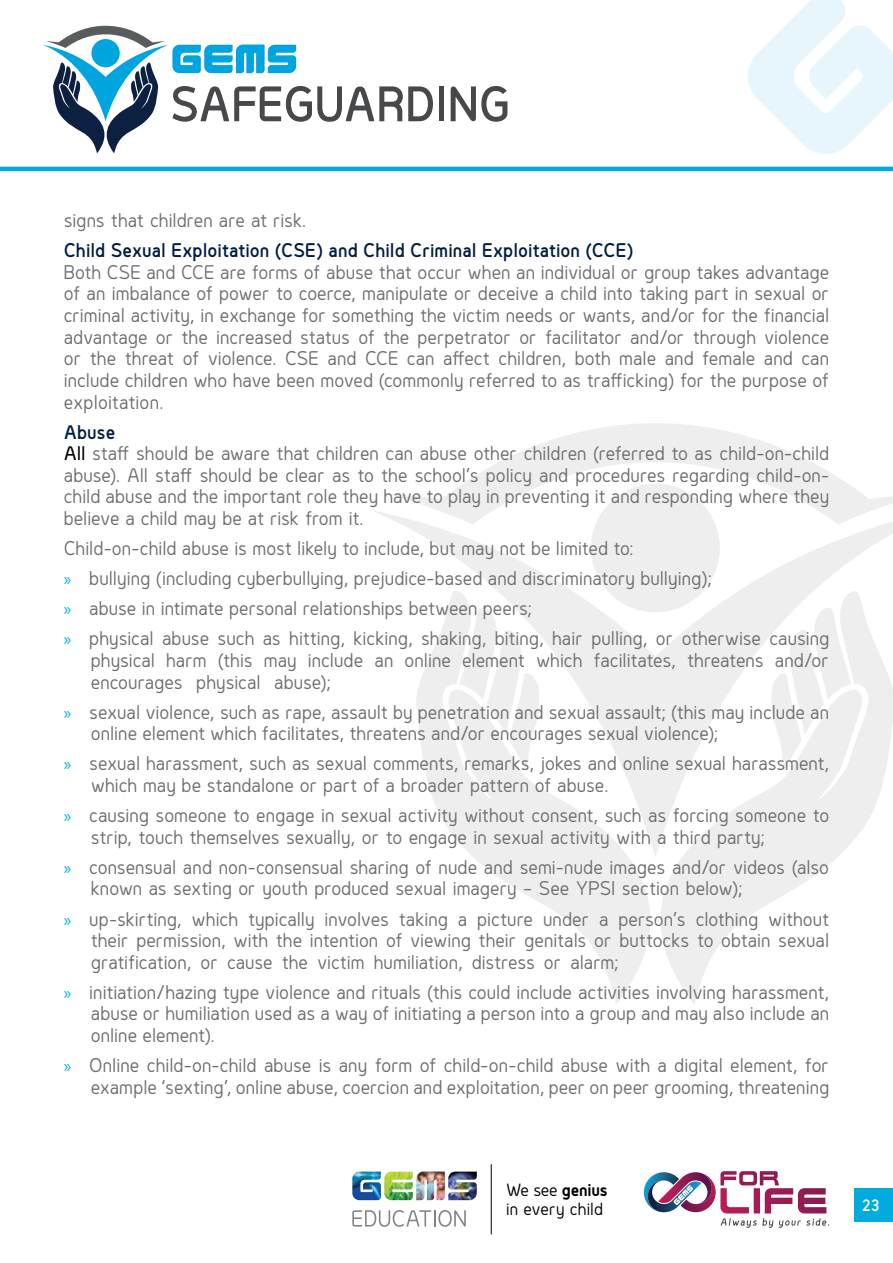
<style>
.page{position:relative;width:893px;height:1263px;background:#fff}
.page>*{position:absolute;margin:0;border:0;box-sizing:border-box;transform-origin:0 0}
.t1{font:18px/21.6px "Genius";color:#6d6e71}
.t2{font:600 18px "Genius";color:#001e42}
.t3{font:16.05px/19.2px "Genius";letter-spacing:.01em;color:#000}
.t4{font:600 15px "Genius";color:#fff}
.s1{font-weight:600;color:#001e42}
.s2{font-weight:500;color:#000}
.s3{font-family:"Myriad Pro";color:#00abde}
.s4{font-weight:700}
</style>
<div class="page">
<div style="left:439px;top:86px;width:5px;height:35px;background:#46484a"></div>
<svg style="left:451px;top:86px;width:56px;height:36px"></svg>
<svg style="left:43px;top:26px;width:390px;height:127px"></svg>
<hr style="left:0;top:167px;width:893px;height:4px;background:#00abde">
<svg style="left:389px;top:423px;width:504px;height:87px"></svg>
<svg style="left:374px;top:510px;width:519px;height:79px"></svg>
<svg style="left:416px;top:589px;width:216px;height:415px;fill:#efefef"></svg>
<svg style="left:632px;top:589px;width:261px;height:415px;fill:#eeeeef"></svg>
<svg style="left:748px;top:0;width:145px;height:154px"></svg>
<div style="left:854px;top:1188px;width:39px;height:34px;background:#00abde"></div>
<img style="left:352px;top:1171px;width:29px;height:29px">
<img style="left:448px;top:1171px;width:29px;height:29px">
<img style="left:416px;top:1175px;width:29px;height:25px">
<svg style="left:416px;top:1181px;width:20px;height:19px"></svg>
<svg style="left:417px;top:1171px;width:28px;height:4px"></svg>
<svg style="left:352px;top:1210px;width:114px;height:17px"></svg>
<img style="left:384px;top:1171px;width:29px;height:29px">
<hr style="left:491px;top:1164px;width:1px;height:70px;background:#000">
<svg style="left:644px;top:1171px;width:185px;height:57px"></svg>
<p class="t1" style="left:64px;top:210px;width:244px">signs that children are at risk.</p>
<p class="t2" style="left:64px;top:239px;width:571px">Child Sexual Exploitation (CSE) and Child Criminal Exploitation (CCE)</p>
<p class="t1" style="left:64px;top:261px;width:767px;text-align:justify">Both CSE and CCE are forms of abuse that occur when an individual or group takes advantage of an imbalance of power to coerce, manipulate or deceive a child into taking part in sexual or criminal activity, in exchange for something the victim needs or wants, and/or for the financial advantage or the increased status of the perpetrator or facilitator and/or through violence or the threat of violence. CSE and CCE can affect children, both male and female and can include children who have been moved (commonly referred to as trafficking) for the purpose of exploitation.</p>
<p class="t1" style="left:64px;top:421px;width:767px"><span class="s1">Abuse<br></span><span class="s2">All</span> staff should be aware that children can abuse other children (referred to as child-on-child abuse). All staff should be clear as to the school’s policy and procedures regarding child-on&shy;child abuse and the important role they have to play in preventing it and responding where they believe a child may be at risk from it.</p>
<p class="t1" style="left:64px;top:533px;width:767px;line-height:30.2px">Child-on-child abuse is most likely to include, but may not be limited to:<br><span class="s3">»</span> bullying (including cyberbullying, prejudice-based and discriminatory bullying);<br><span class="s3">»</span> abuse in intimate personal relationships between peers;<br><span class="s3">»</span> physical abuse such as hitting, kicking, shaking, biting, hair pulling, or otherwise causing</p>
<p class="t1" style="left:91px;top:649px;width:740px">physical harm (this may include an online element which facilitates, threatens and/or encourages physical abuse);</p>
<p class="t1" style="left:91px;top:701px;width:740px;text-indent:-27px"><span class="s3">»</span> sexual violence, such as rape, assault by penetration and sexual assault; (this may include an online element which facilitates, threatens and/or encourages sexual violence);</p>
<p class="t1" style="left:91px;top:753px;width:740px;text-indent:-27px"><span class="s3">»</span> sexual harassment, such as sexual comments, remarks, jokes and online sexual harassment, which may be standalone or part of a broader pattern of abuse.</p>
<p class="t1" style="left:91px;top:804px;width:740px;text-indent:-27px"><span class="s3">»</span> causing someone to engage in sexual activity without consent, such as forcing someone to strip, touch themselves sexually, or to engage in sexual activity with a third party;</p>
<p class="t1" style="left:91px;top:856px;width:740px;text-indent:-27px"><span class="s3">»</span> consensual and non-consensual sharing of nude and semi-nude images and/or videos (also known as sexting or youth produced sexual imagery – See YPSI section below);</p>
<p class="t1" style="left:91px;top:908px;width:740px;text-align:justify;text-indent:-27px"><span class="s3">»</span> up-skirting, which typically involves taking a picture under a person’s clothing without their permission, with the intention of viewing their genitals or buttocks to obtain sexual gratification, or cause the victim humiliation, distress or alarm;</p>
<p class="t1" style="left:91px;top:981px;width:740px;text-align:justify;text-indent:-27px"><span class="s3">»</span> initiation/hazing type violence and rituals (this could include activities involving harassment, abuse or humiliation used as a way of initiating a person into a group and may also include an online element).</p>
<p class="t1" style="left:64px;top:1054px;width:767px;text-align:right"><span class="s3">»</span> Online child-on-child abuse is any form of child-on-child abuse with a digital element, for example ‘sexting’, online abuse, coercion and exploitation, peer on peer grooming, threatening</p>
<p class="t3" style="left:506px;top:1180px;width:103px">We see <span class="s4">genius </span>in every child</p>
<p class="t4" style="left:862px;top:1195px;width:19px">23</p>
</div>
